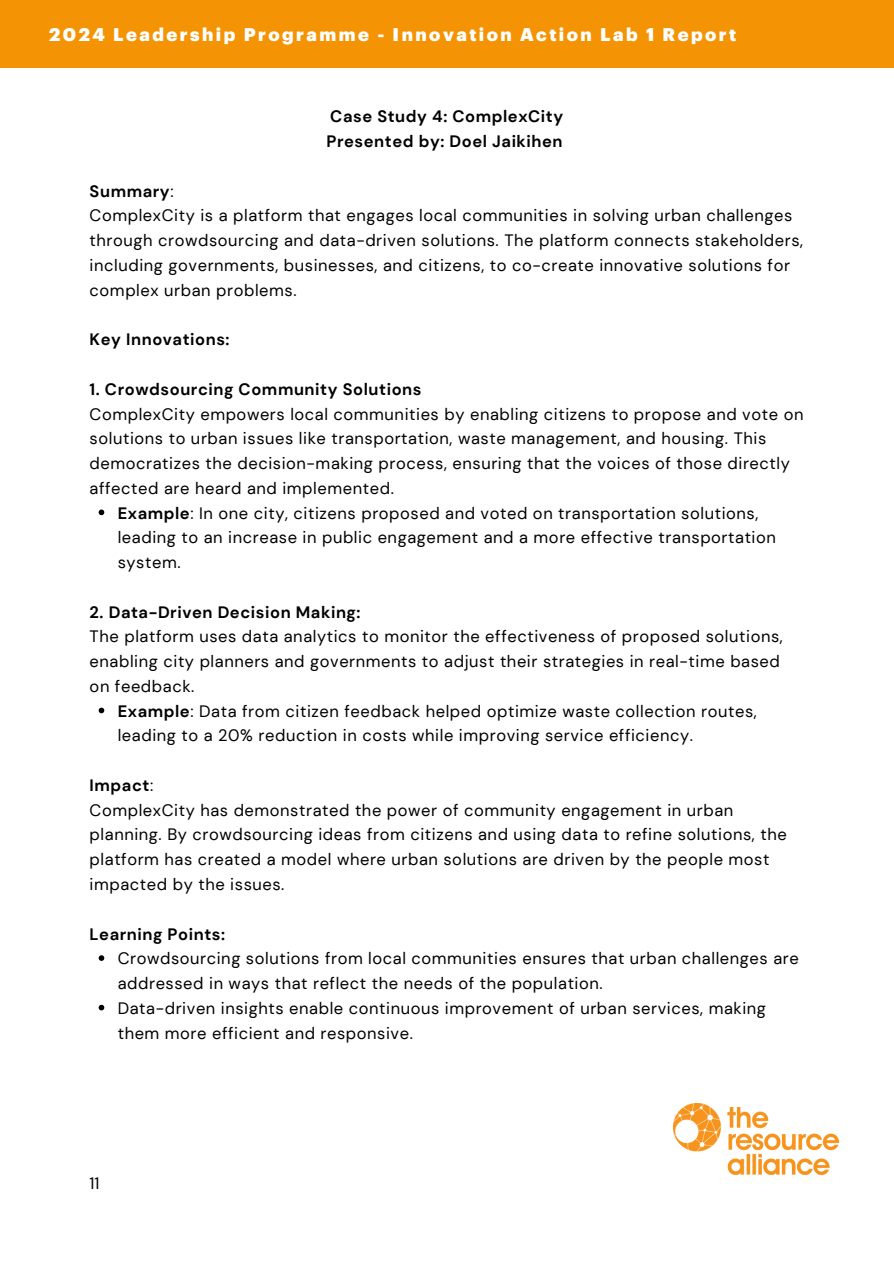
<style>
.page{position:relative;width:894px;height:1264px;background:#fff}
.page>*{position:absolute;margin:0;border:0;box-sizing:border-box;transform-origin:0 0}
.t1{font:900 18px "Graphik";letter-spacing:.135em;color:#fff}
.t2{font:16.5px/24.8px "DM Sans";letter-spacing:.035em;color:#000}
.t3{font:700 16.5px/24.8px "DM Sans";letter-spacing:.035em;color:#000}
.s1{font-weight:400}
.s2{font-weight:700}
</style>
<div class="page">
<svg style="left:99px;top:509px;width:5px;height:6px"></svg>
<svg style="left:99px;top:707px;width:5px;height:6px"></svg>
<svg style="left:99px;top:955px;width:5px;height:5px"></svg>
<svg style="left:99px;top:1004px;width:5px;height:6px"></svg>
<div style="left:0;top:0;width:893px;height:68px;background:#f49404"></div>
<img style="left:673px;top:1103px;width:165px;height:71px">
<p class="t1" style="left:49px;top:26px;width:688px">2024 Leadership Programme - Innovation Action Lab 1 Report</p>
<h1 class="t3" style="left:326px;top:104px;width:238px">Case Study 4: ComplexCity<br>Presented by: Doel Jaikihen</h1>
<h1 class="t3" style="left:90px;top:179px;width:85px">Summary<span class="s1">:</span></h1>
<p class="t2" style="left:90px;top:203px;width:714px">ComplexCity is a platform that engages local communities in solving urban challenges through crowdsourcing and data-driven solutions. The platform connects stakeholders, including governments, businesses, and citizens, to co-create innovative solutions for complex urban problems.</p>
<p class="t3" style="left:90px;top:327px;width:141px">Key Innovations:</p>
<h1 class="t3" style="left:90px;top:377px;width:333px">1. Crowdsourcing Community Solutions</h1>
<p class="t2" style="left:90px;top:401px;width:715px">ComplexCity empowers local communities by enabling citizens to propose and vote on solutions to urban issues like transportation, waste management, and housing. This democratizes the decision-making process, ensuring that the voices of those directly affected are heard and implemented.</p>
<p class="t2" style="left:118px;top:500px;width:659px"><span class="s2">Example</span>: In one city, citizens proposed and voted on transportation solutions, leading to an increase in public engagement and a more effective transportation system.</p>
<p class="t3" style="left:90px;top:599px;width:272px">2. Data-Driven Decision Making:</p>
<p class="t2" style="left:90px;top:624px;width:694px">The platform uses data analytics to monitor the effectiveness of proposed solutions, enabling city planners and governments to adjust their strategies in real-time based on feedback.</p>
<p class="t2" style="left:118px;top:698px;width:640px"><span class="s2">Example</span>: Data from citizen feedback helped optimize waste collection routes, leading to a 20% reduction in costs while improving service efficiency.</p>
<p class="t3" style="left:90px;top:773px;width:65px">Impact<span class="s1">:</span></p>
<p class="t2" style="left:90px;top:797px;width:698px">ComplexCity has demonstrated the power of community engagement in urban planning. By crowdsourcing ideas from citizens and using data to refine solutions, the platform has created a model where urban solutions are driven by the people most impacted by the issues.</p>
<p class="t3" style="left:90px;top:921px;width:137px">Learning Points:</p>
<h1 class="t2" style="left:118px;top:946px;width:682px">Crowdsourcing solutions from local communities ensures that urban challenges are addressed in ways that reflect the needs of the population.</h1>
<p class="t2" style="left:118px;top:995px;width:649px">Data-driven insights enable continuous improvement of urban services, making them more efficient and responsive.</p>
<p class="t2" style="left:89px;top:1171px;width:11px">11</p>
</div>
